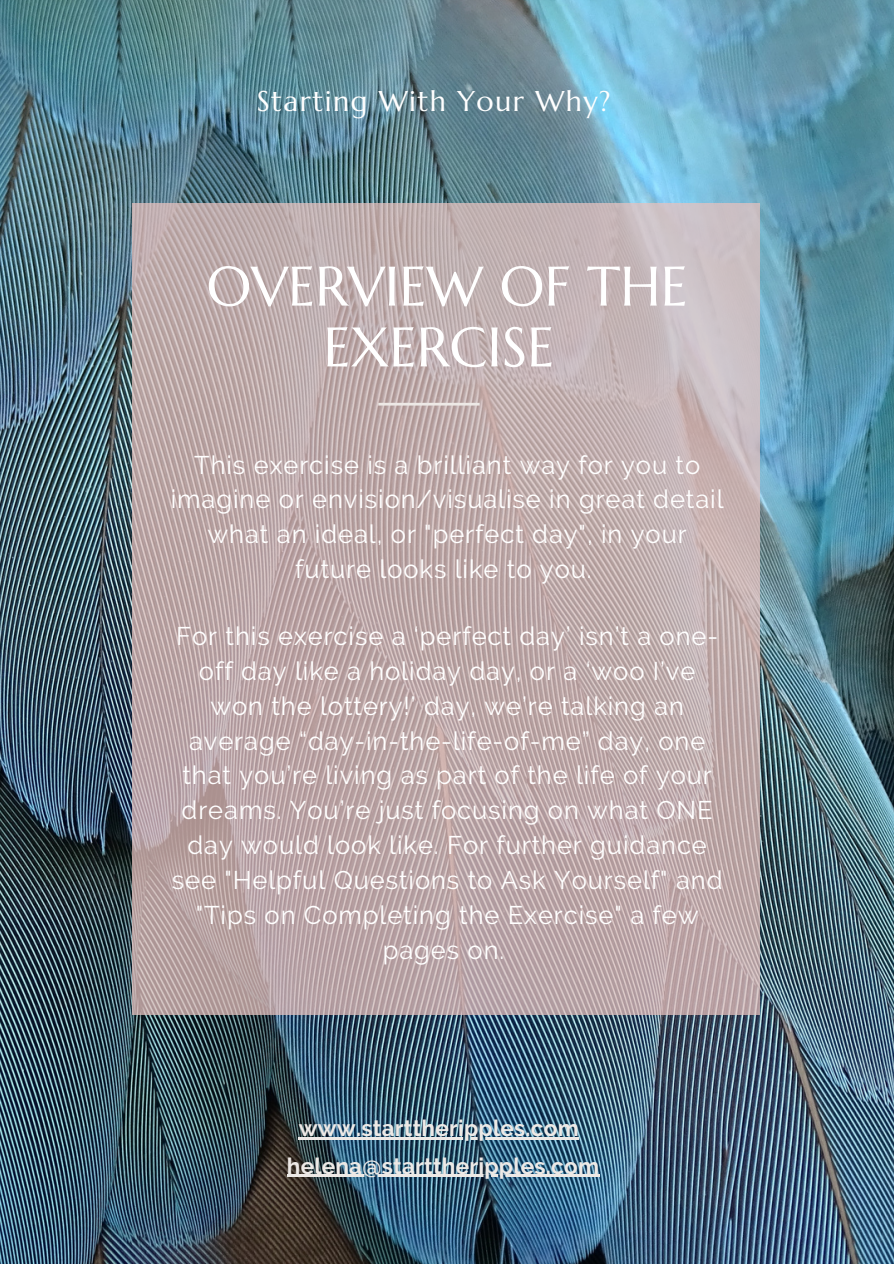
<style>
.page{position:relative;width:894px;height:1264px;background:#fff}
.page>*{position:absolute;margin:0;border:0;box-sizing:border-box;transform-origin:0 0}
.t1{font:55.5px/60.8px "Marcellus";color:#fff;text-align:center}
.t2{font:28.5px "Marcellus";letter-spacing:.05em;color:#fff}
.t3{font:25.5px/35px "Raleway";letter-spacing:.035em;color:#fff;text-align:center}
.t4{font:700 22.5px "Raleway";letter-spacing:.01em;color:#ede9e6}
</style>
<div class="page">
<img style="left:0;top:0;width:893px;height:1263px">
<svg style="left:132px;top:203px;width:628px;height:811px"></svg>
<svg style="left:378px;top:403px;width:101px;height:2px"></svg>
<hr style="left:287px;top:1174px;width:312px;height:3px;background:#ede9e6">
<hr style="left:298px;top:1137px;width:280px;height:2px;background:#ede9e6">
<p class="t2" style="left:257px;top:84px;width:355px">Starting With Your Why?</p>
<p class="t1" style="left:206px;top:256px;width:482px">OVERVIEW OF THE<br>EXERCISE</p>
<p class="t3" style="left:171px;top:447px;width:554px">This exercise is a brilliant way for you to imagine or envision/visualise in great detail what an ideal, or "perfect day", in your future looks like to you.</p>
<p class="t3" style="left:172px;top:618px;width:552px">For this exercise a ‘perfect day’ isn’t a one&shy;off day like a holiday day, or a ‘woo I’ve won the lottery!’ day, we’re talking an average “day-in-the-life-of-me” day, one that you’re living as part of the life of your dreams. You’re just focusing on what ONE day would look like. For further guidance see "Helpful Questions to Ask Yourself" and "Tips on Completing the Exercise" a few pages on.</p>
<p class="t4" style="left:298px;top:1115px;width:281px">www.starttheripples.com</p>
<p class="t4" style="left:287px;top:1152px;width:313px">helena@starttheripples.com</p>
</div>
